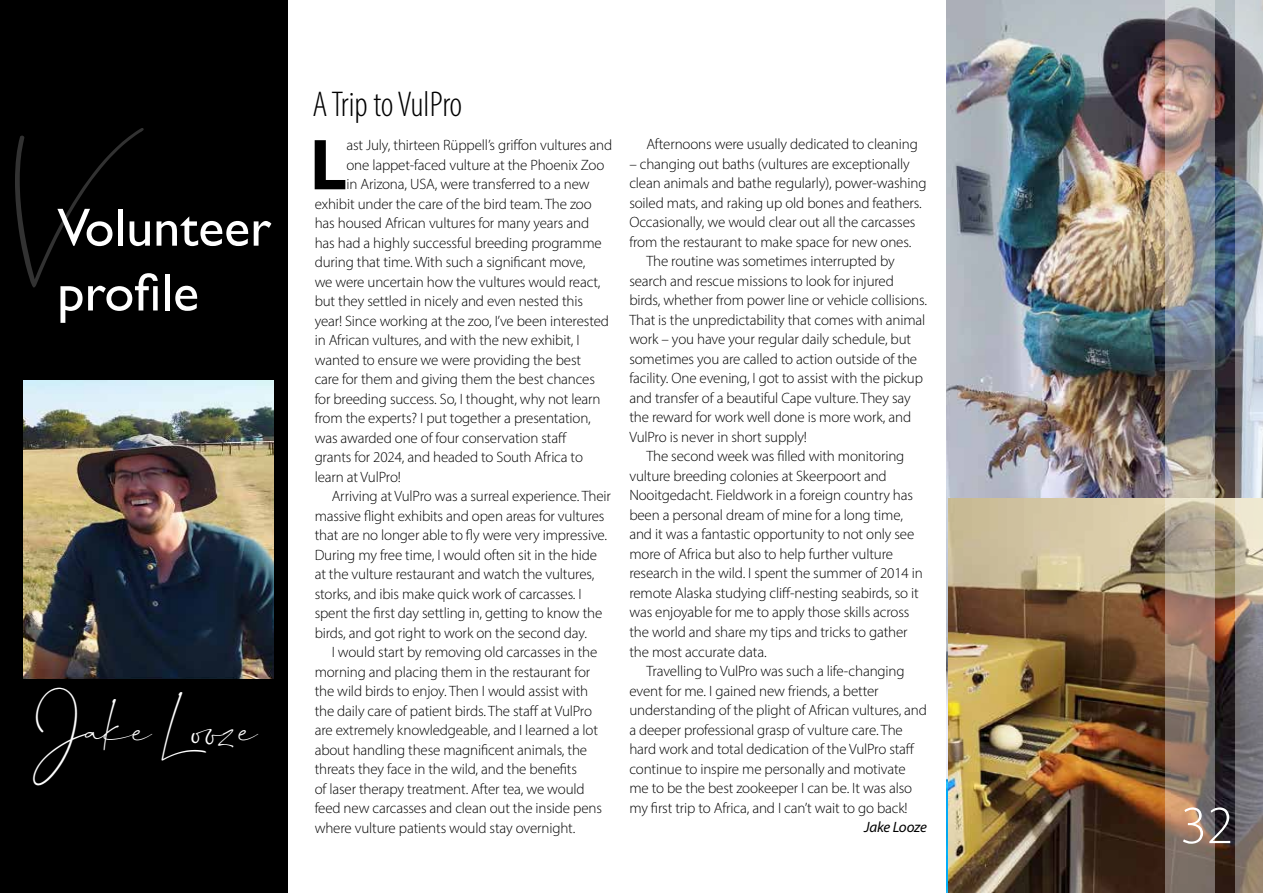
<style>
.page{position:relative;width:1263px;height:893px;background:#fff}
.page>*{position:absolute;margin:0;border:0;box-sizing:border-box;transform-origin:0 0}
.t1{font:700 72.9px "Myriad Pro";color:#000}
.t2{font:54px/64.8px "Gill Sans";color:#fff}
.t3{font:300 54px "Myriad Pro";color:#fff}
.t4{font:51.9px "Dalmatins";color:#fff}
.t5{font:300 condensed 36px "Myriad Pro";letter-spacing:-.01em;color:#000}
.t6{font:24px "Dalmatins";color:#fff}
.t7{font:300 15px "Myriad Pro";letter-spacing:-.01em;color:#000}
.t8{font:italic 15px "Myriad Pro";letter-spacing:-.015em;color:#000}
</style>
<div class="page">
<img style="left:946px;top:0;width:289px;height:893px">
<img style="left:948px;top:498px;width:287px;height:395px">
<div style="left:0;top:0;width:287px;height:893px;background:#000"></div>
<img style="left:23px;top:381px;width:250px;height:297px">
<svg style="left:1235px;top:0;width:28px;height:893px;background:#9c9d9f"></svg>
<img style="left:1165px;top:0;width:50px;height:893px">
<h3 class="t4" style="left:13px;top:185px;width:132px">V</h3>
<h2 class="t2" style="left:57px;top:194px;width:215px">Volunteer profile</h2>
<h3 class="t6" style="left:34px;top:718px;width:225px">Jake Looze</h3>
<h3 class="t5" style="left:313px;top:83px;width:151px">A Trip to VulPro</h3>
<h1 class="t1" style="left:310px;top:117px;width:39px">L</h1>
<p class="t7" style="left:346px;top:136px;width:267px">ast July, thirteen Rüppell’s griffon vultures and</p>
<p class="t7" style="left:346px;top:156px;width:259px">one lappet-faced vulture at the Phoenix Zoo</p>
<p class="t7" style="left:346px;top:175px;width:245px">in Arizona, USA, were transferred to a new</p>
<p class="t7" style="left:315px;top:195px;width:279px">exhibit under the care of the bird team. The zoo</p>
<p class="t7" style="left:315px;top:214px;width:276px">has housed African vultures for many years and</p>
<p class="t7" style="left:315px;top:234px;width:289px">has had a highly successful breeding programme</p>
<p class="t7" style="left:315px;top:253px;width:272px">during that time. With such a significant move,</p>
<p class="t7" style="left:315px;top:273px;width:287px">we were uncertain how the vultures would react,</p>
<p class="t7" style="left:315px;top:292px;width:270px">but they settled in nicely and even nested this</p>
<p class="t7" style="left:315px;top:312px;width:296px">year! Since working at the zoo, I’ve been interested</p>
<p class="t7" style="left:315px;top:331px;width:266px">in African vultures, and with the new exhibit, I</p>
<p class="t7" style="left:315px;top:351px;width:268px">wanted to ensure we were providing the best</p>
<p class="t7" style="left:315px;top:370px;width:282px">care for them and giving them the best chances</p>
<p class="t7" style="left:315px;top:390px;width:287px">for breeding success. So, I thought, why not learn</p>
<p class="t7" style="left:315px;top:409px;width:278px">from the experts? I put together a presentation,</p>
<p class="t7" style="left:315px;top:429px;width:254px">was awarded one of four conservation staff</p>
<p class="t7" style="left:315px;top:448px;width:270px">grants for 2024, and headed to South Africa to</p>
<p class="t7" style="left:315px;top:468px;width:88px">learn at VulPro!</p>
<p class="t7" style="left:332px;top:487px;width:281px">Arriving at VulPro was a surreal experience. Their</p>
<p class="t7" style="left:315px;top:507px;width:291px">massive flight exhibits and open areas for vultures</p>
<p class="t7" style="left:315px;top:526px;width:294px">that are no longer able to fly were very impressive.</p>
<p class="t7" style="left:315px;top:546px;width:284px">During my free time, I would often sit in the hide</p>
<p class="t7" style="left:315px;top:565px;width:281px">at the vulture restaurant and watch the vultures,</p>
<p class="t7" style="left:315px;top:585px;width:269px">storks, and ibis make quick work of carcasses. I</p>
<p class="t7" style="left:315px;top:604px;width:289px">spent the first day settling in, getting to know the</p>
<p class="t7" style="left:315px;top:624px;width:274px">birds, and got right to work on the second day.</p>
<p class="t7" style="left:332px;top:643px;width:267px">I would start by removing old carcasses in the</p>
<p class="t7" style="left:315px;top:663px;width:277px">morning and placing them in the restaurant for</p>
<p class="t7" style="left:315px;top:682px;width:275px">the wild birds to enjoy. Then I would assist with</p>
<p class="t7" style="left:315px;top:702px;width:279px">the daily care of patient birds. The staff at VulPro</p>
<p class="t7" style="left:315px;top:721px;width:285px">are extremely knowledgeable, and I learned a lot</p>
<p class="t7" style="left:315px;top:741px;width:274px">about handling these magnificent animals, the</p>
<p class="t7" style="left:315px;top:760px;width:264px">threats they face in the wild, and the benefits</p>
<p class="t7" style="left:315px;top:780px;width:272px">of laser therapy treatment. After tea, we would</p>
<p class="t7" style="left:315px;top:799px;width:289px">feed new carcasses and clean out the inside pens</p>
<p class="t7" style="left:315px;top:819px;width:262px">where vulture patients would stay overnight.</p>
<p class="t7" style="left:646px;top:135px;width:273px">Afternoons were usually dedicated to cleaning</p>
<p class="t7" style="left:629px;top:155px;width:282px">– changing out baths (vultures are exceptionally</p>
<p class="t7" style="left:629px;top:174px;width:299px">clean animals and bathe regularly), power-washing</p>
<p class="t7" style="left:629px;top:194px;width:294px">soiled mats, and raking up old bones and feathers.</p>
<p class="t7" style="left:629px;top:213px;width:288px">Occasionally, we would clear out all the carcasses</p>
<p class="t7" style="left:629px;top:233px;width:283px">from the restaurant to make space for new ones.</p>
<p class="t7" style="left:646px;top:252px;width:250px">The routine was sometimes interrupted by</p>
<p class="t7" style="left:629px;top:272px;width:266px">search and rescue missions to look for injured</p>
<p class="t7" style="left:629px;top:291px;width:299px">birds, whether from power line or vehicle collisions.</p>
<p class="t7" style="left:629px;top:311px;width:297px">That is the unpredictability that comes with animal</p>
<p class="t7" style="left:629px;top:330px;width:283px">work – you have your regular daily schedule, but</p>
<p class="t7" style="left:629px;top:350px;width:289px">sometimes you are called to action outside of the</p>
<p class="t7" style="left:629px;top:369px;width:295px">facility. One evening, I got to assist with the pickup</p>
<p class="t7" style="left:629px;top:389px;width:283px">and transfer of a beautiful Cape vulture. They say</p>
<p class="t7" style="left:629px;top:408px;width:283px">the reward for work well done is more work, and</p>
<p class="t7" style="left:629px;top:428px;width:179px">VulPro is never in short supply!</p>
<p class="t7" style="left:646px;top:447px;width:260px">The second week was filled with monitoring</p>
<p class="t7" style="left:629px;top:467px;width:259px">vulture breeding colonies at Skeerpoort and</p>
<p class="t7" style="left:629px;top:486px;width:285px">Nooitgedacht. Fieldwork in a foreign country has</p>
<p class="t7" style="left:629px;top:506px;width:275px">been a personal dream of mine for a long time,</p>
<p class="t7" style="left:629px;top:525px;width:286px">and it was a fantastic opportunity to not only see</p>
<p class="t7" style="left:629px;top:545px;width:265px">more of Africa but also to help further vulture</p>
<p class="t7" style="left:629px;top:564px;width:295px">research in the wild. I spent the summer of 2014 in</p>
<p class="t7" style="left:629px;top:584px;width:291px">remote Alaska studying cliff-nesting seabirds, so it</p>
<p class="t7" style="left:629px;top:603px;width:282px">was enjoyable for me to apply those skills across</p>
<p class="t7" style="left:629px;top:623px;width:280px">the world and share my tips and tricks to gather</p>
<p class="t7" style="left:629px;top:642px;width:139px">the most accurate data.</p>
<p class="t7" style="left:646px;top:662px;width:260px">Travelling to VulPro was such a life-changing</p>
<p class="t7" style="left:629px;top:681px;width:251px">event for me. I gained new friends, a better</p>
<p class="t7" style="left:629px;top:701px;width:299px">understanding of the plight of African vultures, and</p>
<p class="t7" style="left:629px;top:720px;width:275px">a deeper professional grasp of vulture care. The</p>
<p class="t7" style="left:629px;top:740px;width:287px">hard work and total dedication of the VulPro staff</p>
<p class="t7" style="left:629px;top:759px;width:278px">continue to inspire me personally and motivate</p>
<p class="t7" style="left:629px;top:779px;width:284px">me to be the best zookeeper I can be. It was also</p>
<p class="t7" style="left:629px;top:798px;width:280px">my first trip to Africa, and I can’t wait to go back!</p>
<p class="t8" style="left:864px;top:818px;width:64px">Jake Looze</p>
<h2 class="t3" style="left:1180px;top:793px;width:54px">32</h2>
</div>
